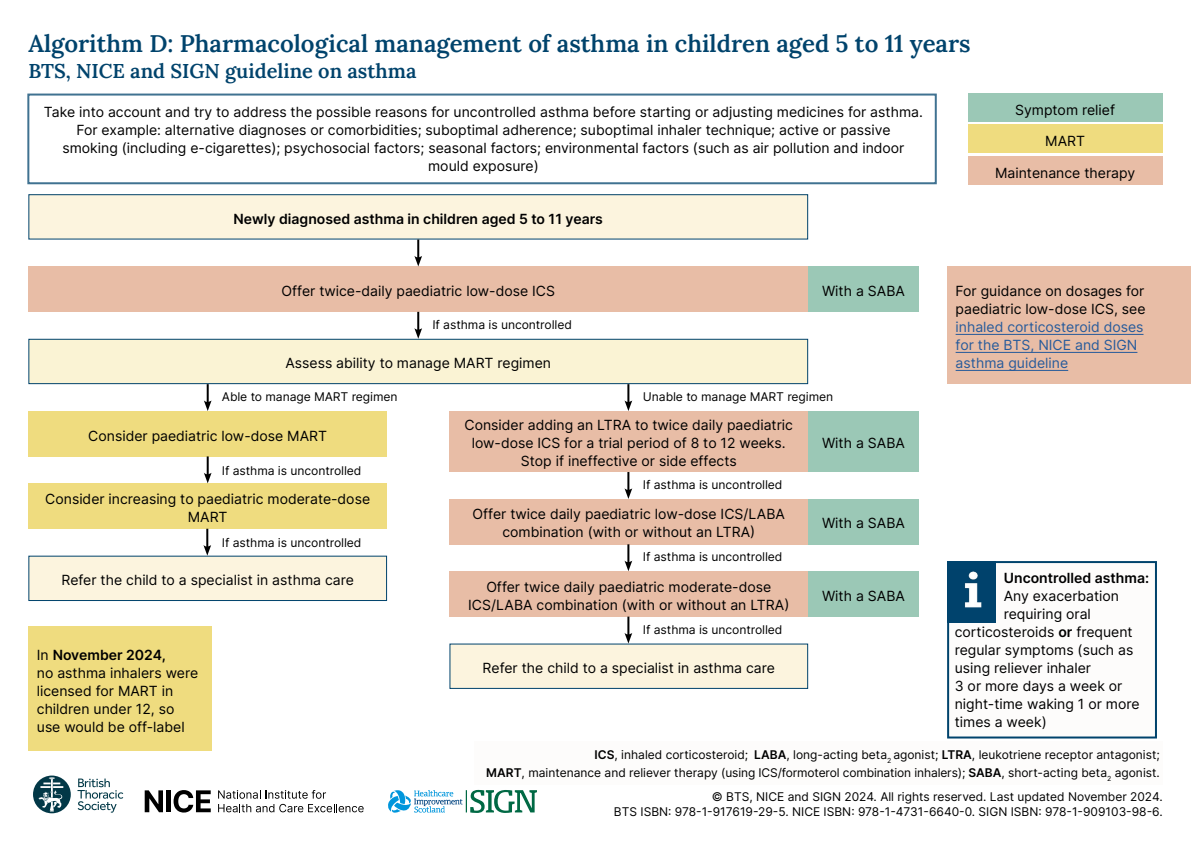
<style>
.page{position:relative;width:1191px;height:842px;background:#fff}
.page>*{position:absolute;margin:0;border:0;box-sizing:border-box;transform-origin:0 0}
.Main_title{font:600 24px "Lora";color:#00436c}
.Main_title-2{font:600 20px "Lora";color:#00436c}
.Main_para{font:14px/18px "Inter";color:#000;text-align:center}
.Main_para-2{font:14px/18px "Inter";color:#275b9b}
.Main_para-3{font:600 14px "Inter";color:#000}
.Main_para-4{font:12px/18px "Inter";color:#000;text-align:right}
.Table_body{font:12px "Inter";color:#000}
.endmatter{font:12px "Inter";color:#000}
.s1{color:#000}
.s2{font-weight:600}
</style>
<div class="page">
<div style="left:474px;top:741px;width:688px;height:44px;background:#fdfcfb"></div>
<div style="left:27px;top:94px;width:909px;height:90px;border:2px solid #407291"></div>
<div style="left:29px;top:195px;width:778px;height:44px;background:#fcf4de"></div>
<div style="left:28px;top:194px;width:780px;height:46px;border:1px solid #00436c"></div>
<div style="left:28px;top:266px;width:780px;height:46px;background:#e8bda6"></div>
<div style="left:808px;top:266px;width:110px;height:46px;background:#9bc8b6"></div>
<div style="left:947px;top:266px;width:244px;height:118px;background:#e8bda6"></div>
<hr style="left:955px;top:334px;width:188px;height:1px;background:#275b9b">
<hr style="left:955px;top:352px;width:182px;height:1px;background:#275b9b">
<hr style="left:955px;top:370px;width:113px;height:1px;background:#275b9b">
<div style="left:29px;top:339px;width:778px;height:45px;background:#faf3d4"></div>
<div style="left:28px;top:339px;width:780px;height:45px;border:1px solid #00436c"></div>
<div style="left:28px;top:626px;width:184px;height:125px;background:#efdc7f"></div>
<div style="left:28px;top:411px;width:359px;height:45px;background:#efdc7f"></div>
<div style="left:28px;top:483px;width:359px;height:46px;background:#efdc7f"></div>
<div style="left:29px;top:556px;width:357px;height:44px;background:#fcf4de"></div>
<div style="left:28px;top:556px;width:359px;height:45px;border:1px solid #00436c"></div>
<div style="left:449px;top:411px;width:359px;height:61px;background:#e8bda6"></div>
<div style="left:808px;top:411px;width:110px;height:61px;background:#9bc8b6"></div>
<div style="left:449px;top:499px;width:359px;height:45px;background:#e8bda6"></div>
<div style="left:808px;top:499px;width:110px;height:45px;background:#9bc8b6"></div>
<div style="left:449px;top:571px;width:359px;height:46px;background:#e8bda6"></div>
<div style="left:808px;top:571px;width:110px;height:46px;background:#9bc8b6"></div>
<div style="left:450px;top:644px;width:357px;height:44px;background:#fcf4de"></div>
<div style="left:449px;top:643px;width:359px;height:46px;border:1px solid #00436c"></div>
<div style="left:948px;top:562px;width:208px;height:175px;background:#fdfcfb"></div>
<div style="left:947px;top:561px;width:210px;height:177px;border:2px solid #00436c"></div>
<svg style="left:414px;top:241px;width:8px;height:25px"></svg>
<svg style="left:624px;top:473px;width:8px;height:26px"></svg>
<svg style="left:624px;top:545px;width:8px;height:26px"></svg>
<svg style="left:624px;top:618px;width:8px;height:25px"></svg>
<svg style="left:203px;top:530px;width:8px;height:26px"></svg>
<svg style="left:414px;top:313px;width:8px;height:26px"></svg>
<svg style="left:204px;top:457px;width:8px;height:26px"></svg>
<svg style="left:204px;top:385px;width:8px;height:26px"></svg>
<svg style="left:624px;top:385px;width:8px;height:26px"></svg>
<div style="left:967px;top:157px;width:195px;height:28px;background:#e8bda6"></div>
<div style="left:967px;top:94px;width:195px;height:28px;background:#9bc8b6"></div>
<div style="left:967px;top:125px;width:195px;height:28px;background:#efdc7f"></div>
<svg style="left:77px;top:778px;width:46px;height:35px"></svg>
<svg style="left:33px;top:775px;width:38px;height:38px"></svg>
<svg style="left:145px;top:790px;width:18px;height:22px"></svg>
<div style="left:166px;top:790px;width:5px;height:22px;background:#000"></div>
<svg style="left:174px;top:790px;width:37px;height:22px"></svg>
<svg style="left:218px;top:790px;width:146px;height:22px"></svg>
<svg style="left:388px;top:790px;width:149px;height:23px"></svg>
<div style="left:947px;top:561px;width:48px;height:61px;background:#00436d"></div>
<img style="left:964px;top:571px;width:18px;height:37px">
<p class="Main_title" style="left:28px;top:26px;width:943px">Algorithm D: Pharmacological management of asthma in children aged 5 to 11 years</p>
<p class="Main_title-2" style="left:28px;top:56px;width:390px">BTS, NICE and SIGN guideline on asthma</p>
<p class="Main_para" style="left:44px;top:103px;width:880px">Take into account and try to address the possible reasons for uncontrolled asthma before starting or adjusting medicines for asthma.<br>For example: alternative diagnoses or comorbidities; suboptimal adherence; suboptimal inhaler technique; active or passive<br>smoking (including e-cigarettes); psychosocial factors; seasonal factors; environmental factors (such as air pollution and indoor mould exposure)</p>
<p class="Main_para-3" style="left:233px;top:208px;width:371px">Newly diagnosed asthma in children aged 5 to 11 years</p>
<p class="Main_para" style="left:1015px;top:100px;width:101px">Symptom relief</p>
<p class="Main_para" style="left:1045px;top:131px;width:41px">MART</p>
<p class="Main_para" style="left:995px;top:163px;width:142px">Maintenance therapy</p>
<p class="Main_para" style="left:281px;top:282px;width:275px">Offer twice-daily paediatric low-dose ICS</p>
<p class="Main_para" style="left:822px;top:282px;width:84px">With a SABA</p>
<p class="Main_para-2" style="left:955px;top:282px;width:191px"><span class="s1">For guidance on dosages for paediatric low-dose ICS, see </span>inhaled corticosteroid doses for the BTS, NICE and SIGN asthma guideline</p>
<p class="Table_body" style="left:432px;top:316px;width:141px">If asthma is uncontrolled</p>
<p class="Main_para" style="left:285px;top:354px;width:267px">Assess ability to manage MART regimen</p>
<p class="Table_body" style="left:222px;top:388px;width:177px">Able to manage MART regimen</p>
<p class="Table_body" style="left:643px;top:388px;width:192px">Unable to manage MART regimen</p>
<p class="Main_para" style="left:464px;top:416px;width:330px">Consider adding an LTRA to twice daily paediatric low-dose ICS for a trial period of 8 to 12 weeks.<br>Stop if ineffective or side effects</p>
<p class="Main_para" style="left:88px;top:426px;width:240px">Consider paediatric low-dose MART</p>
<p class="Table_body" style="left:222px;top:461px;width:141px">If asthma is uncontrolled</p>
<p class="Main_para" style="left:45px;top:489px;width:326px">Consider increasing to paediatric moderate-dose<br>MART</p>
<p class="Table_body" style="left:222px;top:534px;width:141px">If asthma is uncontrolled</p>
<p class="Main_para" style="left:62px;top:571px;width:294px">Refer the child to a specialist in asthma care</p>
<p class="Main_para" style="left:822px;top:434px;width:84px">With a SABA</p>
<p class="Table_body" style="left:643px;top:476px;width:141px">If asthma is uncontrolled</p>
<p class="Main_para" style="left:472px;top:505px;width:314px">Offer twice daily paediatric low-dose ICS/LABA combination (with or without an LTRA)</p>
<p class="Main_para" style="left:822px;top:514px;width:84px">With a SABA</p>
<p class="Table_body" style="left:643px;top:548px;width:141px">If asthma is uncontrolled</p>
<p class="Main_para" style="left:468px;top:577px;width:323px">Offer twice daily paediatric moderate-dose<br>ICS/LABA combination (with or without an LTRA)</p>
<p class="Main_para" style="left:822px;top:586px;width:84px">With a SABA</p>
<p class="Table_body" style="left:643px;top:621px;width:141px">If asthma is uncontrolled</p>
<p class="Main_para" style="left:482px;top:659px;width:294px">Refer the child to a specialist in asthma care</p>
<p class="Main_para-3" style="left:1003px;top:568px;width:147px">Uncontrolled asthma:</p>
<p class="Main_para" style="left:1003px;top:587px;width:117px">Any exacerbation</p>
<p class="Main_para" style="left:1003px;top:605px;width:89px">requiring oral</p>
<p class="Main_para" style="left:954px;top:623px;width:179px">corticosteroids <span class="s2">or</span> frequent</p>
<p class="Main_para" style="left:954px;top:641px;width:180px">regular symptoms (such as</p>
<p class="Main_para" style="left:954px;top:659px;width:138px">using reliever inhaler</p>
<p class="Main_para" style="left:954px;top:677px;width:169px">3 or more days a week or</p>
<p class="Main_para" style="left:954px;top:695px;width:186px">night-time waking 1 or more</p>
<p class="Main_para" style="left:954px;top:713px;width:93px">times a week)</p>
<p class="Main_para" style="left:37px;top:645px;width:163px;text-align:left">In <span class="s2">November 2024,<br></span>no asthma inhalers were licensed for MART in children under 12, so use would be off-label</p>
<p class="Main_para-4" style="left:486px;top:745px;width:675px"><span class="s2">ICS</span>, inhaled corticosteroid; <span class="s2">LABA</span>, long-acting beta<sub>2</sub> agonist; <span class="s2">LTRA</span>, leukotriene receptor antagonist;<br><span class="s2">MART</span>, maintenance and reliever therapy (using ICS/formoterol combination inhalers); <span class="s2">SABA</span>, short-acting beta<sub>2</sub> agonist.</p>
<p class="endmatter" style="left:712px;top:788px;width:452px">© BTS, NICE and SIGN 2024. All rights reserved. Last updated November 2024.</p>
<p class="endmatter" style="left:614px;top:802px;width:550px">BTS ISBN: 978-1-917619-29-5. NICE ISBN: 978-1-4731-6640-0. SIGN ISBN: 978-1-909103-98-6.</p>
</div>
